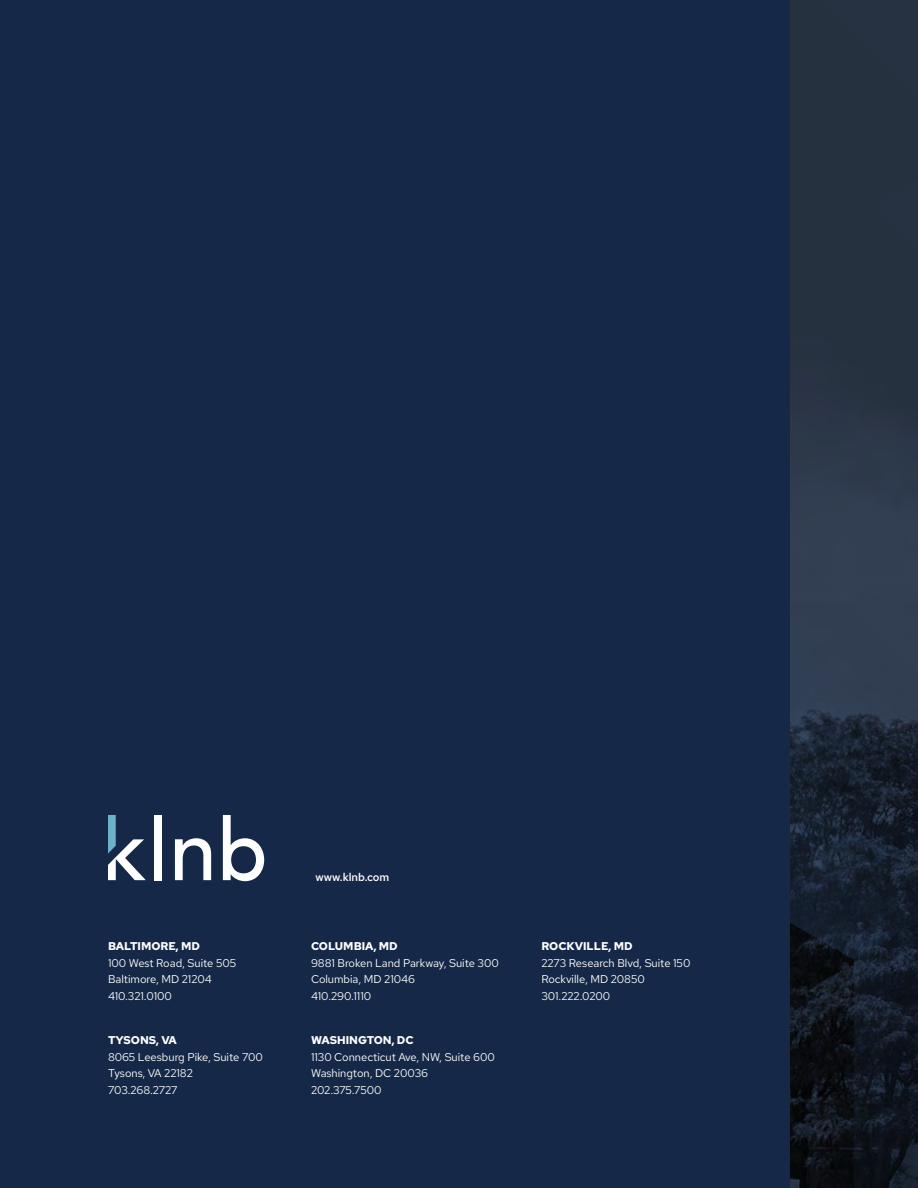
<style>
.page{position:relative;width:918px;height:1188px;background:#fff}
.page>*{position:absolute;margin:0;border:0;box-sizing:border-box;transform-origin:0 0}
.t1{font:11.25px/16.5px "Red Hat Text";letter-spacing:-.005em;color:#fff}
.t2{font:700 11.25px "Red Hat Text";letter-spacing:-.005em;color:#fff}
.t3{font:500 11.25px "Red Hat Text";letter-spacing:-.005em;color:#fff}
</style>
<div class="page">
<div style="left:0;top:0;width:811px;height:1188px;background:#152847"></div>
<div style="left:791px;top:0;width:127px;height:464px;background:#263140"></div>
<svg style="left:791px;top:464px;width:127px;height:372px;fill:#313d51"></svg>
<svg style="left:791px;top:836px;width:127px;height:352px"></svg>
<svg style="left:108px;top:815px;width:38px;height:65px"></svg>
<div style="left:154px;top:815px;width:8px;height:65px;background:#fff"></div>
<svg style="left:175px;top:838px;width:36px;height:42px"></svg>
<svg style="left:223px;top:815px;width:41px;height:66px"></svg>
<p class="t2" style="left:108px;top:939px;width:93px">BALTIMORE, MD</p>
<p class="t1" style="left:108px;top:954px;width:130px">100 West Road, Suite 505<br>Baltimore, MD 21204<br>410.321.0100</p>
<p class="t2" style="left:108px;top:1033px;width:70px">TYSONS, VA</p>
<p class="t1" style="left:108px;top:1048px;width:156px">8065 Leesburg Pike, Suite 700<br>Tysons, VA 22182<br>703.268.2727</p>
<p class="t3" style="left:315px;top:870px;width:76px">www.klnb.com</p>
<p class="t2" style="left:311px;top:939px;width:88px">COLUMBIA, MD</p>
<p class="t1" style="left:311px;top:954px;width:189px">9881 Broken Land Parkway, Suite 300<br>Columbia, MD 21046<br>410.290.1110</p>
<p class="t2" style="left:311px;top:1033px;width:104px">WASHINGTON, DC</p>
<p class="t1" style="left:311px;top:1048px;width:185px">1130 Connecticut Ave, NW, Suite 600<br>Washington, DC 20036<br>202.375.7500</p>
<p class="t2" style="left:541px;top:939px;width:93px">ROCKVILLE, MD</p>
<p class="t1" style="left:541px;top:954px;width:150px">2273 Research Blvd, Suite 150<br>Rockville, MD 20850<br>301.222.0200</p>
</div>
